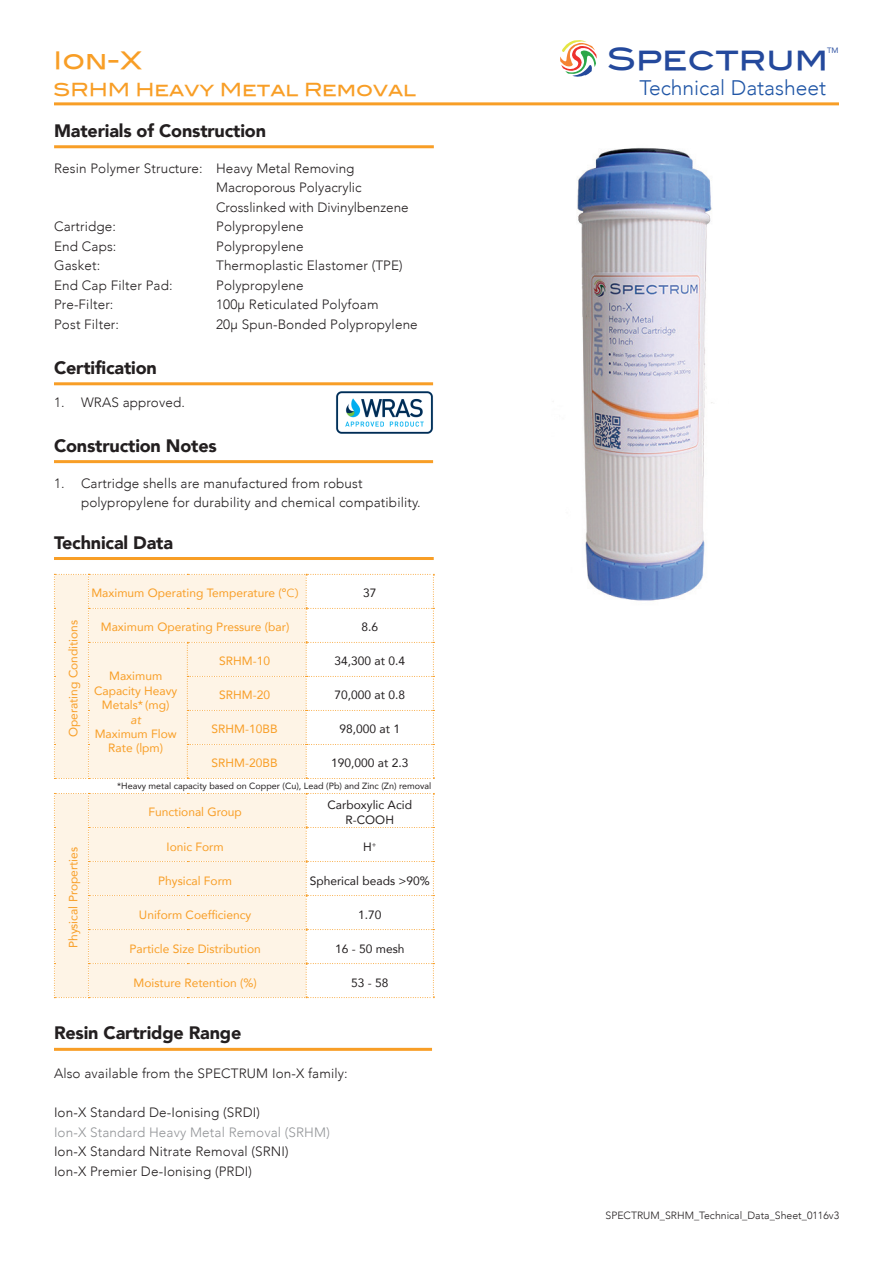
<style>
.page{position:relative;width:893px;height:1263px;background:#fff}
.page>*{position:absolute;margin:0;border:0;box-sizing:border-box;transform-origin:0 0}
.t1{font:30.9px "Blair Md ITCTT Medium";color:#24499c}
.t2{font:24px "Blair Md ITCTT Medium";color:#f89e26}
.t3{font:300 21px "Avenir";color:#2056a6}
.Filters_Headers{font:900 18px "Avenir";letter-spacing:-.01em;color:#231f20}
.t4{font:18px "Blair Md ITCTT Medium";color:#f89e26}
.t5{font:300 13.5px/19.5px "Avenir";letter-spacing:.01em;color:#231f20}
.t6{font:300 13.5px "Avenir";letter-spacing:.01em;color:#939598}
.t7{font:12px/14.4px "Avenir";color:#f89e26;text-align:center}
.t8{font:12px "Avenir";color:#231f20}
.t9{font:italic 12px "Avenir";color:#f89e26}
.t10{font:300 10.5px "Avenir";color:#231f20}
.t11{font:9px "Avenir";color:#231f20}
.t12{font:7.8px "Avenir";color:#3255a4}
.s1{font-family:"Co Text Lt"}
</style>
<div class="page">
<hr style="left:54px;top:460px;width:379px;height:3px;background:#f89e26">
<hr style="left:54px;top:145px;width:380px;height:3px;background:#f89e26">
<hr style="left:54px;top:1048px;width:378px;height:3px;background:#f89e26">
<hr style="left:54px;top:102px;width:785px;height:3px;background:#f89e26">
<hr style="left:54px;top:557px;width:380px;height:3px;background:#f89e26">
<svg style="left:54px;top:574px;width:380px;height:205px"></svg>
<svg style="left:54px;top:793px;width:380px;height:205px"></svg>
<svg style="left:560px;top:40px;width:37px;height:37px"></svg>
<img style="left:577px;top:148px;width:136px;height:453px">
<hr style="left:54px;top:382px;width:379px;height:3px;background:#f89e26">
<img style="left:336px;top:391px;width:97px;height:43px">
<p class="t2" style="left:54px;top:41px;width:90px">Ion-X</p>
<p class="t4" style="left:54px;top:75px;width:364px">SRHM Heavy Metal Removal</p>
<p class="Filters_Headers" style="left:54px;top:115px;width:213px">Materials of Construction</p>
<p class="t5" style="left:54px;top:158px;width:302px">Resin Polymer Structure: Heavy Metal Removing</p>
<p class="t5" style="left:216px;top:178px;width:194px">Macroporous Polyacrylic<br>Crosslinked with Divinylbenzene</p>
<p class="t5" style="left:54px;top:217px;width:63px">Cartridge:</p>
<p class="t5" style="left:216px;top:217px;width:89px">Polypropylene</p>
<p class="t5" style="left:54px;top:236px;width:64px">End Caps:</p>
<p class="t5" style="left:216px;top:236px;width:89px">Polypropylene</p>
<p class="t5" style="left:54px;top:256px;width:48px">Gasket:</p>
<p class="t5" style="left:216px;top:256px;width:188px">Thermoplastic Elastomer (TPE)</p>
<p class="t5" style="left:54px;top:275px;width:120px">End Cap Filter Pad:</p>
<p class="t5" style="left:216px;top:275px;width:89px">Polypropylene</p>
<p class="t5" style="left:54px;top:295px;width:61px">Pre-Filter:</p>
<p class="t5" style="left:216px;top:295px;width:164px">100μ Reticulated Polyfoam</p>
<p class="t5" style="left:54px;top:314px;width:67px">Post Filter:</p>
<p class="t5" style="left:216px;top:314px;width:203px">20μ Spun-Bonded Polypropylene</p>
<p class="Filters_Headers" style="left:54px;top:352px;width:104px">Certification</p>
<p class="t5" style="left:54px;top:392px;width:133px">1. WRAS approved.</p>
<p class="Filters_Headers" style="left:54px;top:430px;width:164px">Construction Notes</p>
<p class="t5" style="left:81px;top:473px;width:341px;text-indent:-27px">1. Cartridge shells are manufactured from robust polypropylene for durability and chemical compatibility.</p>
<p class="Filters_Headers" style="left:54px;top:527px;width:121px">Technical Data</p>
<p class="t7" style="left:66px;top:737px;width:119px;rotate:-90deg">Operating Conditions</p>
<p class="t7" style="left:66px;top:948px;width:103px;rotate:-90deg">Physical Properties</p>
<p class="t7" style="left:91px;top:586px;width:209px">Maximum Operating Temperature (º<span class="s1">C)</span></p>
<p class="t8" style="left:363px;top:584px;width:15px">37</p>
<p class="t7" style="left:101px;top:620px;width:190px">Maximum Operating Pressure (bar)</p>
<p class="t8" style="left:361px;top:618px;width:18px">8.6</p>
<p class="t7" style="left:109px;top:669px;width:55px">Maximum</p>
<p class="t7" style="left:94px;top:683px;width:85px">Capacity Heavy<br>Metals* (mg)</p>
<p class="t9" style="left:130px;top:712px;width:12px">at</p>
<p class="t7" style="left:95px;top:726px;width:84px">Maximum Flow<br>Rate (lpm)</p>
<p class="t7" style="left:219px;top:654px;width:52px">SRHM-10</p>
<p class="t8" style="left:334px;top:652px;width:72px">34,300 at 0.4</p>
<p class="t7" style="left:219px;top:688px;width:52px">SRHM-20</p>
<p class="t8" style="left:334px;top:686px;width:72px">70,000 at 0.8</p>
<p class="t7" style="left:212px;top:722px;width:68px">SRHM-10BB</p>
<p class="t8" style="left:339px;top:720px;width:62px">98,000 at 1</p>
<p class="t7" style="left:212px;top:756px;width:68px">SRHM-20BB</p>
<p class="t8" style="left:331px;top:754px;width:79px">190,000 at 2.3</p>
<p class="t11" style="left:117px;top:779px;width:315px">*Heavy metal capacity based on Copper (Cu), Lead (Pb) and Zinc (Zn) removal</p>
<p class="t7" style="left:148px;top:805px;width:95px">Functional Group</p>
<p class="t8" style="left:327px;top:795px;width:86px">Carboxylic Acid</p>
<p class="t8" style="left:346px;top:810px;width:50px">R-COOH</p>
<p class="t7" style="left:167px;top:839px;width:59px">Ionic Form</p>
<p class="t8" style="left:363px;top:837px;width:15px">H<sup>+</sup></p>
<p class="t7" style="left:158px;top:873px;width:76px">Physical Form</p>
<p class="t8" style="left:310px;top:871px;width:122px">Spherical beads &gt;90%</p>
<p class="t7" style="left:139px;top:907px;width:114px">Uniform Coefficiency</p>
<p class="t8" style="left:358px;top:905px;width:25px">1.70</p>
<p class="t7" style="left:129px;top:941px;width:133px">Particle Size Distribution</p>
<p class="t8" style="left:335px;top:939px;width:71px">16 - 50 mesh</p>
<p class="t7" style="left:133px;top:975px;width:125px">Moisture Retention (%)</p>
<p class="t8" style="left:351px;top:973px;width:39px">53 - 58</p>
<p class="Filters_Headers" style="left:54px;top:1018px;width:189px">Resin Cartridge Range</p>
<p class="t5" style="left:54px;top:1064px;width:295px">Also available from the SPECTRUM Ion-X family:</p>
<p class="t5" style="left:54px;top:1103px;width:207px">Ion-X Standard De-Ionising (SRDI)</p>
<p class="t6" style="left:54px;top:1124px;width:277px">Ion-X Standard Heavy Metal Removal (SRHM)</p>
<p class="t5" style="left:54px;top:1142px;width:236px">Ion-X Standard Nitrate Removal (SRNI)</p>
<p class="t5" style="left:54px;top:1161px;width:200px">Ion-X Premier De-Ionising (PRDI)</p>
<p class="t1" style="left:607px;top:34px;width:222px">Spectrum</p>
<p class="t12" style="left:827px;top:44px;width:13px">TM</p>
<p class="t3" style="left:639px;top:76px;width:188px">Technical Datasheet</p>
<p class="t10" style="left:605px;top:1210px;width:235px">SPECTRUM_SRHM_Technical_Data_Sheet_0116v3</p>
</div>
